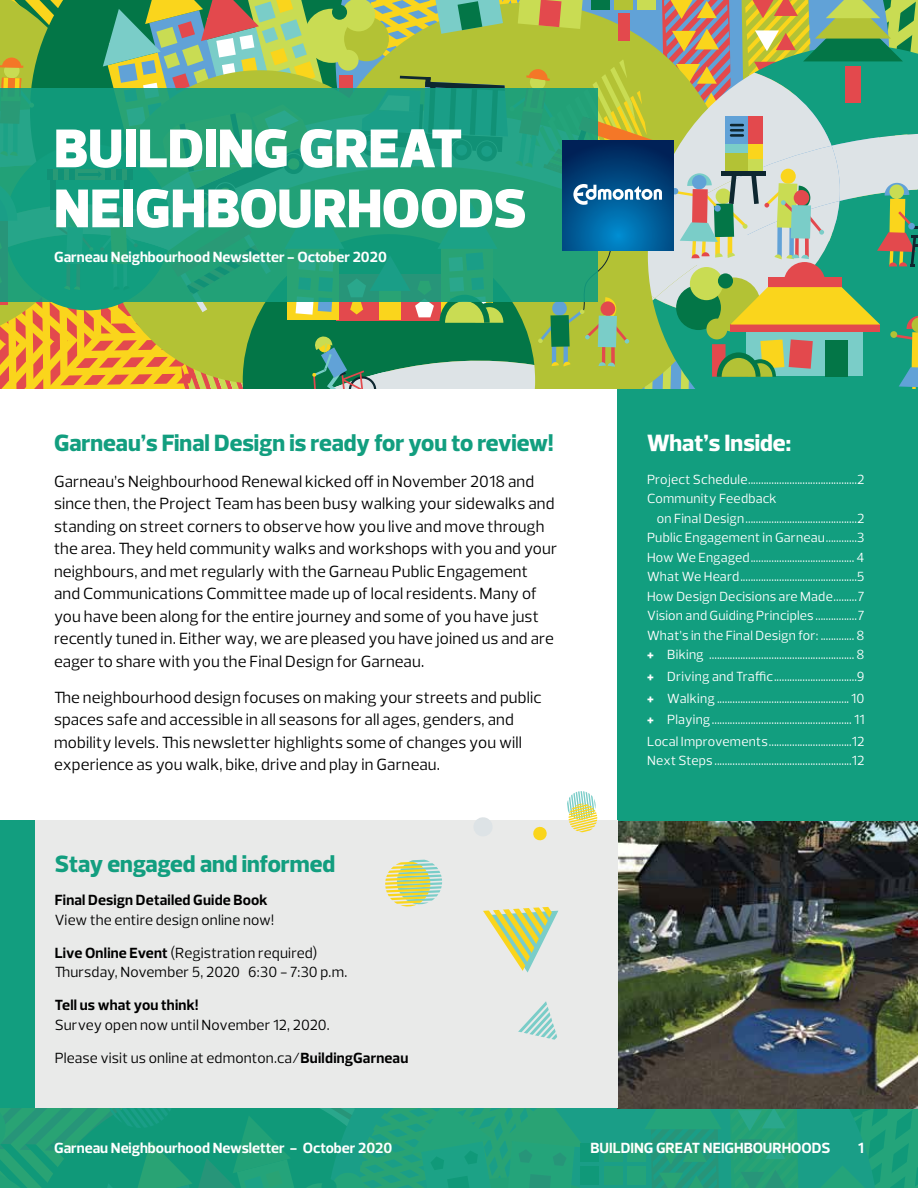
<style>
.page{position:relative;width:918px;height:1188px;background:#fff}
.page>*{position:absolute;margin:0;border:0;box-sizing:border-box;transform-origin:0 0}
.t1{font:900 55.5px/60px "Prelo";color:#fff}
.t2{font:800 24px "Prelo";color:#129e7f}
.t3{font:800 24px "Prelo";color:#fff}
.t4{font:16.5px/22.5px "Prelo";letter-spacing:.005em;color:#000}
.t5{font:15px/19.5px "Prelo";letter-spacing:.01em;color:#000}
.t6{font:700 15px "Prelo";color:#fff}
.t7{font:700 15px "Prelo";letter-spacing:.015em;color:#000}
.t8{font:13.5px/19.5px "Prelo";letter-spacing:.015em;color:#fff;text-align:justify}
.s1{font-weight:700}
.s2{font-weight:800}
</style>
<div class="page">
<svg style="left:1px;top:1108px;width:917px;height:80px;background:#1d9d7b"></svg>
<hr style="left:0;top:1108px;width:1px;height:80px;background:#129e7f">
<img style="left:618px;top:821px;width:300px;height:287px">
<div style="left:618px;top:389px;width:300px;height:432px;background:#129e7f"></div>
<div style="left:35px;top:821px;width:583px;height:287px;background:#e9eae9"></div>
<div style="left:0;top:821px;width:35px;height:287px;background:#129e7f"></div>
<svg style="left:472px;top:817px;width:22px;height:19px"></svg>
<svg style="left:567px;top:791px;width:30px;height:41px"></svg>
<svg style="left:533px;top:826px;width:14px;height:15px"></svg>
<svg style="left:385px;top:860px;width:57px;height:47px"></svg>
<svg style="left:483px;top:907px;width:75px;height:66px"></svg>
<svg style="left:518px;top:1001px;width:39px;height:39px"></svg>
<svg style="left:0;top:0;width:918px;height:389px;background:#65a671"></svg>
<h1 class="t1" style="left:54px;top:119px;width:474px">BUILDING GREAT<br>NEIGHBOURHOODS</h1>
<p class="t6" style="left:54px;top:248px;width:334px">Garneau Neighbourhood Newsletter - October 2020</p>
<h2 class="t2" style="left:54px;top:428px;width:501px">Garneau’s Final Design is ready for you to review!</h2>
<p class="t4" style="left:54px;top:470px;width:505px">Garneau’s Neighbourhood Renewal kicked off in November 2018 and since then, the Project Team has been busy walking your sidewalks and standing on street corners to observe how you live and move through the area. They held community walks and workshops with you and your neighbours, and met regularly with the Garneau Public Engagement and Communications Committee made up of local residents. Many of you have been along for the entire journey and some of you have just recently tuned in. Either way, we are pleased you have joined us and are eager to share with you the Final Design for Garneau.</p>
<p class="t4" style="left:54px;top:686px;width:489px">The neighbourhood design focuses on making your streets and public spaces safe and accessible in all seasons for all ages, genders, and mobility levels. This newsletter highlights some of changes you will experience as you walk, bike, drive and play in Garneau.</p>
<h2 class="t2" style="left:55px;top:849px;width:282px">Stay engaged and informed</h2>
<p class="t7" style="left:55px;top:891px;width:215px">Final Design Detailed Guide Book</p>
<p class="t5" style="left:55px;top:910px;width:221px">View the entire design online now!</p>
<p class="t5" style="left:55px;top:943px;width:294px"><span class="s1">Live Online Event</span> (Registration required)<br>Thursday, November 5, 2020 6:30 - 7:30 p.m.</p>
<p class="t7" style="left:55px;top:996px;width:145px">Tell us what you think!</p>
<p class="t5" style="left:55px;top:1015px;width:277px">Survey open now until November 12, 2020.</p>
<p class="t5" style="left:55px;top:1048px;width:355px">Please visit us online at edmonton.ca/<span class="s1">BuildingGarneau</span></p>
<h2 class="t3" style="left:647px;top:428px;width:145px">What’s Inside:</h2>
<p class="t8" style="left:647px;top:469px;width:219px">Project Schedule..........................................2<br>Community Feedback</p>
<p class="t8" style="left:647px;top:508px;width:219px;text-indent:10px">on Final Design...........................................2<br>Public Engagement in Garneau............3<br>How We Engaged........................................ 4<br>What We Heard.............................................5<br>How Design Decisions are Made.........7<br>Vision and Guiding Principles ................7<br>What’s in the Final Design for: ............. 8 <span class="s2">+</span> Biking ........................................................ 8</p>
<p class="t8" style="left:647px;top:666px;width:219px;line-height:21.6px"><span class="s2">+</span> Driving and Traffic................................9 <span class="s2">+</span> Walking ...................................................10 <span class="s2">+</span> Playing...................................................... 11<br>Local Improvements................................12</p>
<p class="t8" style="left:647px;top:751px;width:219px">Next Steps .....................................................12</p>
<p class="t6" style="left:54px;top:1139px;width:340px">Garneau Neighbourhood Newsletter - October 2020</p>
<p class="t6" style="left:590px;top:1139px;width:241px">BUILDING GREAT NEIGHBOURHOODS</p>
<p class="t6" style="left:858px;top:1139px;width:7px">1</p>
</div>
